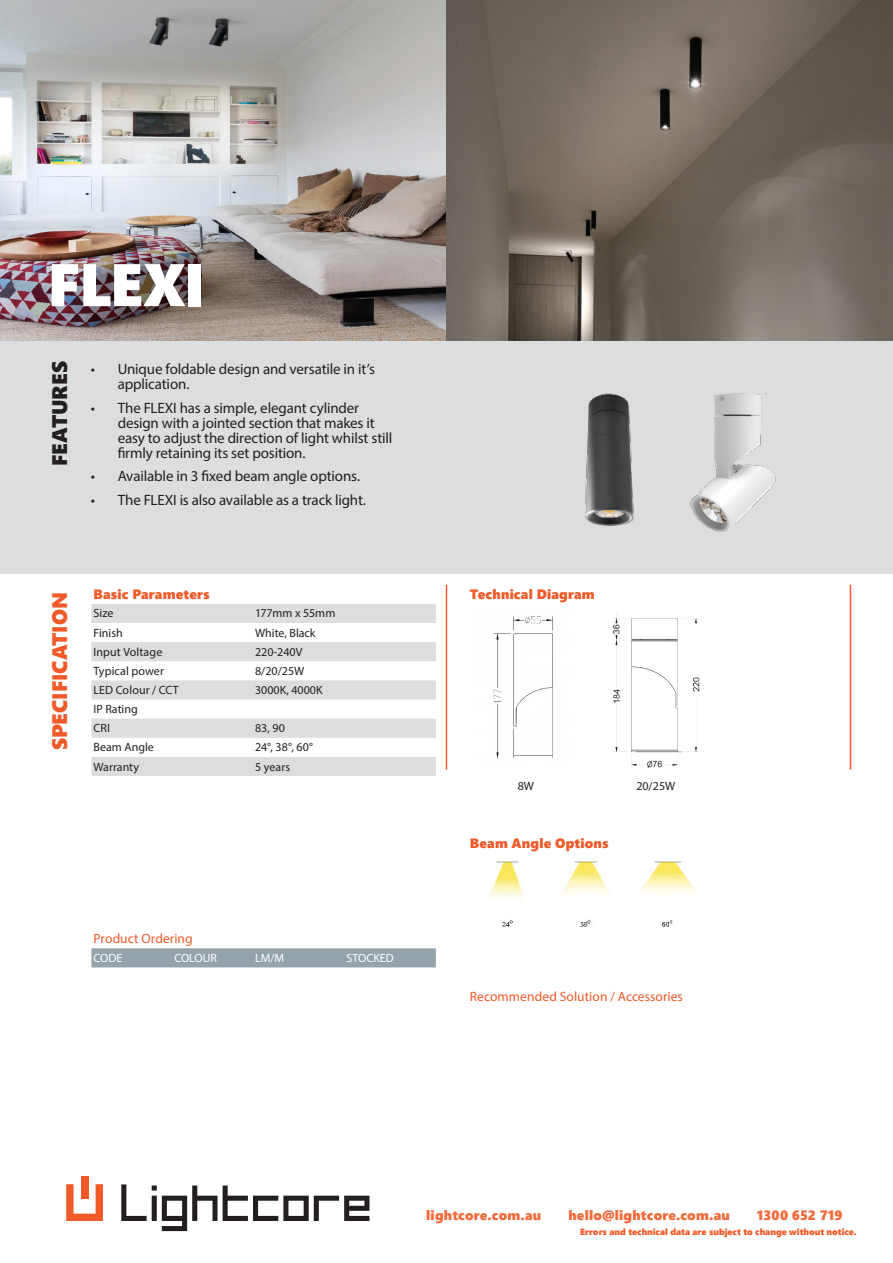
<style>
.page{position:relative;width:893px;height:1263px;background:#fff}
.page>*{position:absolute;margin:0;border:0;box-sizing:border-box;transform-origin:0 0}
.t1{font:60px "Segoe UI Black";letter-spacing:-.015em;color:#fff}
.t2{font:21px "Segoe UI Black";color:#f05a28}
.t3{font:21px "Segoe UI Black";color:#231f20}
.t4{font:15px/15px "Myriad Pro";letter-spacing:-.01em;color:#231f20}
.t5{font:13.5px "Segoe UI Black";letter-spacing:.015em;color:#f16b3d}
.t6{font:13.5px "Segoe UI Black";letter-spacing:.015em;color:#f05a28}
.t7{font:13.5px "Myriad Pro";letter-spacing:.005em;color:#f05a28}
.t8{font:12px "Myriad Pro";color:#231f20}
.t9{font:12px "Myriad Pro";color:#fff}
.t10{font:9px "Segoe UI Black";color:#f05a28}
</style>
<div class="page">
<div style="left:0;top:340px;width:893px;height:234px;background:#dcdddf"></div>
<svg style="left:91px;top:604px;width:345px;height:172px;fill:#dcdddf"></svg>
<div style="left:91px;top:948px;width:345px;height:19px;background:#94a2aa"></div>
<img style="left:586px;top:393px;width:190px;height:138px">
<svg style="left:66px;top:1184px;width:37px;height:37px"></svg>
<div style="left:81px;top:1177px;width:7px;height:22px;background:#f05a28"></div>
<svg style="left:121px;top:1184px;width:248px;height:47px"></svg>
<img style="left:0;top:0;width:893px;height:340px">
<hr style="left:446px;top:585px;width:1px;height:184px;background:#f05a28">
<hr style="left:850px;top:585px;width:1px;height:184px;background:#f05a28">
<img style="left:493px;top:616px;width:60px;height:143px">
<img style="left:612px;top:614px;width:88px;height:155px">
<img style="left:490px;top:861px;width:206px;height:66px">
<p class="t1" style="left:48px;top:241px;width:159px">FLEXI</p>
<p class="t3" style="left:44px;top:466px;width:106px;rotate:-90deg">FEATURES</p>
<p class="t4" style="left:118px;top:361px;width:259px;text-indent:-27px">• Unique foldable design and versatile in it’s application.</p>
<p class="t4" style="left:118px;top:400px;width:276px;text-indent:-27px">• The FLEXI has a simple, elegant cylinder design with a jointed section that makes it easy to adjust the direction of light whilst still firmly retaining its set position.</p>
<p class="t4" style="left:91px;top:468px;width:271px">• Available in 3 fixed beam angle options.</p>
<p class="t4" style="left:91px;top:492px;width:277px">• The FLEXI is also available as a track light.</p>
<p class="t2" style="left:44px;top:750px;width:160px;rotate:-90deg">SPECIFICATION</p>
<p class="t6" style="left:94px;top:584px;width:118px">Basic Parameters</p>
<p class="t6" style="left:470px;top:584px;width:126px">Technical Diagram</p>
<p class="t8" style="left:94px;top:606px;width:22px">Size</p>
<p class="t8" style="left:255px;top:606px;width:82px">177mm x 55mm</p>
<p class="t8" style="left:94px;top:625px;width:31px">Finish</p>
<p class="t8" style="left:255px;top:625px;width:62px">White, Black</p>
<p class="t8" style="left:94px;top:644px;width:70px">Input Voltage</p>
<p class="t8" style="left:255px;top:644px;width:49px">220-240V</p>
<p class="t8" style="left:94px;top:663px;width:72px">Typical power</p>
<p class="t8" style="left:255px;top:663px;width:51px">8/20/25W</p>
<p class="t8" style="left:94px;top:683px;width:87px">LED Colour / CCT</p>
<p class="t8" style="left:255px;top:683px;width:69px">3000K, 4000K</p>
<p class="t8" style="left:94px;top:702px;width:46px">IP Rating</p>
<p class="t8" style="left:94px;top:721px;width:18px">CRI</p>
<p class="t8" style="left:255px;top:721px;width:31px">83, 90</p>
<p class="t8" style="left:94px;top:740px;width:62px">Beam Angle</p>
<p class="t8" style="left:255px;top:740px;width:59px">24°, 38°, 60°</p>
<p class="t8" style="left:94px;top:759px;width:47px">Warranty</p>
<p class="t8" style="left:255px;top:759px;width:37px">5 years</p>
<p class="t8" style="left:518px;top:778px;width:18px">8W</p>
<p class="t8" style="left:636px;top:778px;width:40px">20/25W</p>
<p class="t6" style="left:470px;top:833px;width:140px">Beam Angle Options</p>
<p class="t7" style="left:94px;top:930px;width:101px">Product Ordering</p>
<p class="t9" style="left:94px;top:950px;width:30px">CODE</p>
<p class="t9" style="left:174px;top:950px;width:44px">COLOUR</p>
<p class="t9" style="left:255px;top:950px;width:31px">LM/M</p>
<p class="t9" style="left:347px;top:950px;width:49px">STOCKED</p>
<p class="t7" style="left:470px;top:988px;width:215px">Recommended Solution / Accessories</p>
<p class="t5" style="left:426px;top:1205px;width:117px">lightcore.com.au</p>
<p class="t5" style="left:568px;top:1205px;width:163px">hello@lightcore.com.au</p>
<p class="t5" style="left:757px;top:1205px;width:87px">1300 652 719</p>
<p class="t10" style="left:580px;top:1225px;width:278px">Errors and technical data are subject to change without notice.</p>
</div>
